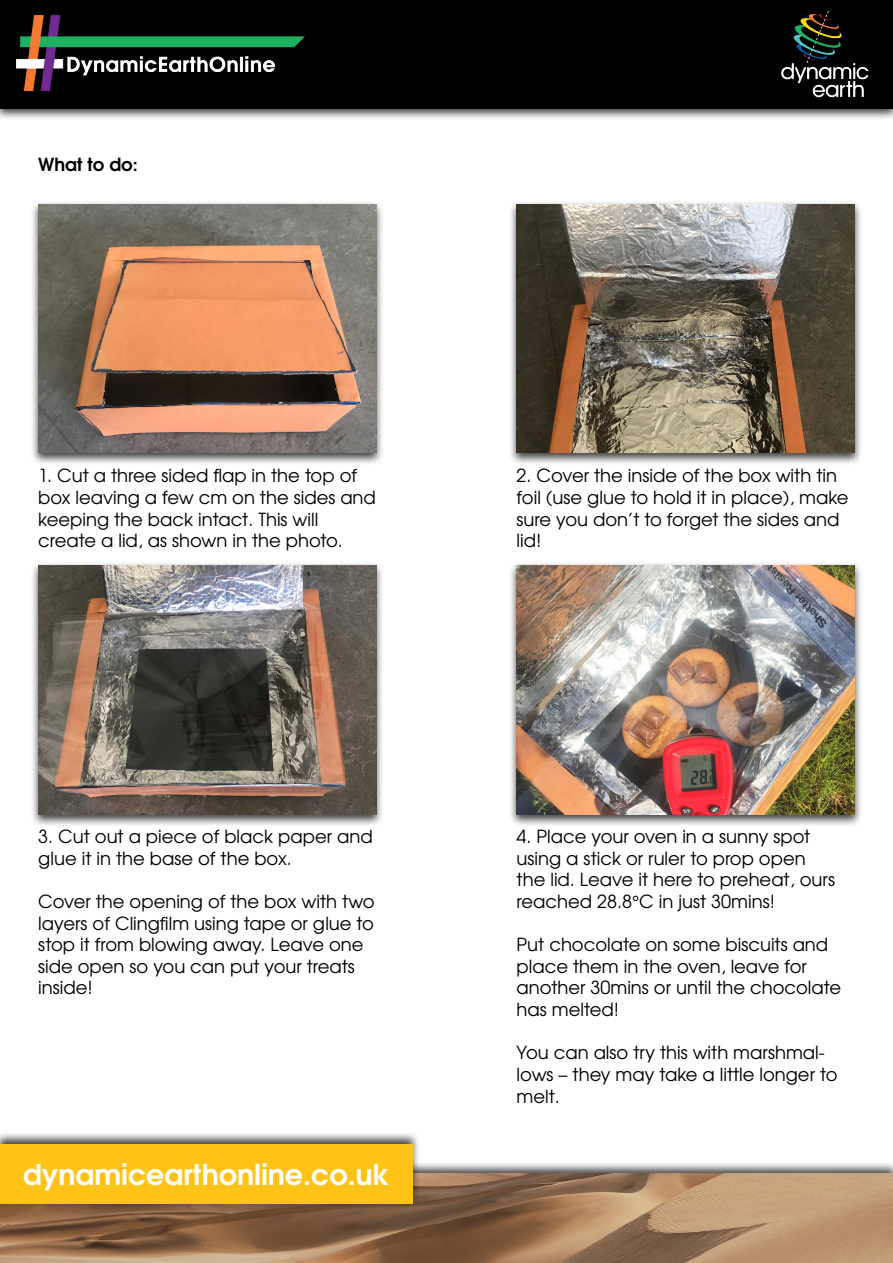
<style>
.page{position:relative;width:893px;height:1263px;background:#fff}
.page>*{position:absolute;margin:0;border:0;box-sizing:border-box;transform-origin:0 0}
.t1{font:700 28.5px "Te X Gyre Adventor";color:#fff}
.t2{font:18px/21.6px "Te X Gyre Adventor";color:#000}
.t3{font:700 18px "Te X Gyre Adventor";color:#000}
</style>
<div class="page">
<div style="left:0;top:0;width:893px;height:121px;background:#000;opacity:.75"></div>
<div style="left:0;top:0;width:893px;height:108px;background:#000"></div>
<div style="left:0;top:1161px;width:893px;height:102px;background:#000;opacity:.75"></div>
<img style="left:0;top:1174px;width:893px;height:89px">
<img style="left:16px;top:14px;width:289px;height:78px">
<img style="left:781px;top:10px;width:88px;height:88px">
<div style="left:0;top:1131px;width:421px;height:76px;background:#000;opacity:.75"></div>
<div style="left:0;top:1144px;width:412px;height:59px;background:#ffc317"></div>
<div style="left:30px;top:200px;width:355px;height:265px;background:#000;opacity:.75"></div>
<img style="left:38px;top:204px;width:338px;height:249px">
<div style="left:509px;top:200px;width:353px;height:265px;background:#000;opacity:.75"></div>
<img style="left:517px;top:204px;width:338px;height:249px">
<div style="left:30px;top:561px;width:354px;height:266px;background:#000;opacity:.75"></div>
<img style="left:38px;top:565px;width:338px;height:250px">
<div style="left:509px;top:561px;width:353px;height:266px;background:#000;opacity:.75"></div>
<img style="left:517px;top:565px;width:338px;height:250px">
<p class="t3" style="left:38px;top:149px;width:101px">What to do:</p>
<p class="t2" style="left:38px;top:464px;width:339px">1. Cut a three sided flap in the top of box leaving a few cm on the sides and keeping the back intact. This will create a lid, as shown in the photo.</p>
<p class="t2" style="left:517px;top:464px;width:334px">2. Cover the inside of the box with tin foil (use glue to hold it in place), make sure you don’t to forget the sides and lid!</p>
<p class="t2" style="left:38px;top:825px;width:336px">3. Cut out a piece of black paper and glue it in the base of the box.</p>
<p class="t2" style="left:38px;top:889px;width:338px">Cover the opening of the box with two layers of Clingfilm using tape or glue to stop it from blowing away. Leave one side open so you can put your treats inside!</p>
<h1 class="t1" style="left:23px;top:1150px;width:368px">dynamicearthonline.co.uk</h1>
<p class="t2" style="left:517px;top:825px;width:320px">4. Place your oven in a sunny spot using a stick or ruler to prop open the lid. Leave it here to preheat, ours reached 28.8°C in just 30mins!</p>
<p class="t2" style="left:517px;top:933px;width:326px">Put chocolate on some biscuits and place them in the oven, leave for another 30mins or until the chocolate has melted!</p>
<p class="t2" style="left:517px;top:1041px;width:322px">You can also try this with marshmal&shy;lows – they may take a little longer to melt.</p>
</div>
